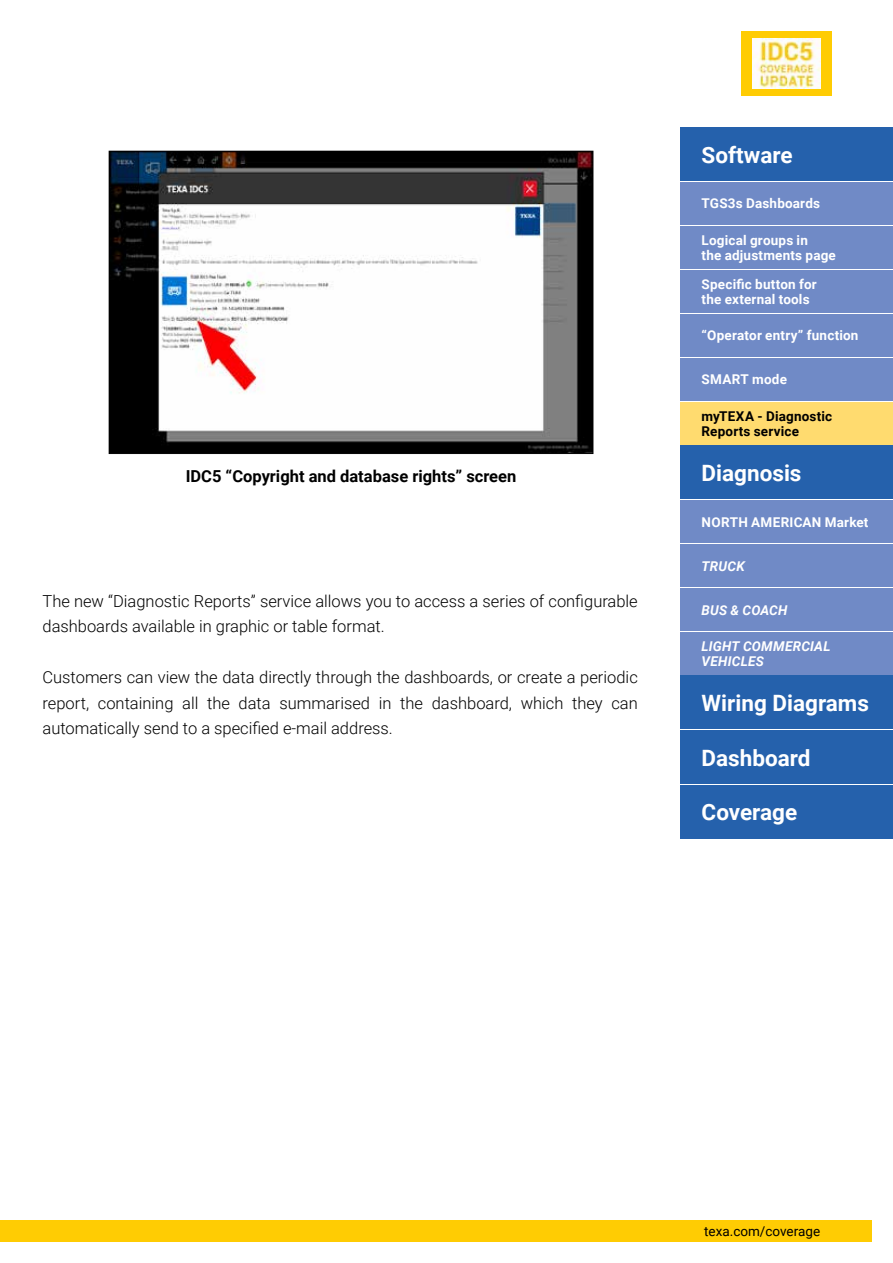
<style>
.page{position:relative;width:893px;height:1263px;background:#fff}
.page>*{position:absolute;margin:0;border:0;box-sizing:border-box;transform-origin:0 0}
.t1{font:700 22.5px "Roboto";color:#fff}
.t2{font:300 16.5px/25.5px "Roboto";color:#000}
.t3{font:700 16.5px "Roboto";color:#000}
.t4{font:700 13.5px/15px "Roboto";letter-spacing:.015em;color:#fff}
.t5{font:italic 700 13.5px/15px "Roboto";letter-spacing:.015em;color:#fff}
.t6{font:700 13.5px/15px "Roboto";letter-spacing:.015em;color:#000}
.t7{font:13.5px "Roboto";color:#000}
</style>
<div class="page">
<div style="left:0;top:1220px;width:872px;height:22px;background:#ffcc03"></div>
<div style="left:741px;top:31px;width:91px;height:65px;background:#ffcc03"></div>
<img style="left:753px;top:39px;width:68px;height:49px">
<div style="left:680px;top:128px;width:213px;height:53px;background:#2561ac"></div>
<div style="left:680px;top:182px;width:213px;height:43px;background:#708ac6"></div>
<div style="left:680px;top:226px;width:213px;height:43px;background:#708ac6"></div>
<div style="left:680px;top:314px;width:213px;height:43px;background:#708ac6"></div>
<div style="left:680px;top:270px;width:213px;height:43px;background:#708ac6"></div>
<div style="left:680px;top:358px;width:213px;height:42px;background:#708ac6"></div>
<div style="left:680px;top:402px;width:213px;height:42px;background:#ffdb6f"></div>
<div style="left:680px;top:676px;width:213px;height:53px;background:#2561ac"></div>
<div style="left:680px;top:730px;width:213px;height:54px;background:#2561ac"></div>
<div style="left:680px;top:785px;width:213px;height:53px;background:#2561ac"></div>
<div style="left:680px;top:632px;width:213px;height:43px;background:#708ac6"></div>
<div style="left:680px;top:544px;width:213px;height:43px;background:#708ac6"></div>
<div style="left:680px;top:500px;width:213px;height:43px;background:#708ac6"></div>
<div style="left:680px;top:588px;width:213px;height:43px;background:#708ac6"></div>
<div style="left:680px;top:446px;width:213px;height:53px;background:#2561ac"></div>
<img style="left:111px;top:153px;width:480px;height:299px">
<div style="left:109px;top:151px;width:484px;height:303px;border:1px solid #000"></div>
<h1 class="t1" style="left:702px;top:139px;width:92px">Software</h1>
<p class="t4" style="left:702px;top:196px;width:120px">TGS3s Dashboards</p>
<p class="t4" style="left:702px;top:232px;width:136px">Logical groups in<br>the adjustments page</p>
<p class="t4" style="left:702px;top:276px;width:117px">Specific button for the external tools</p>
<p class="t4" style="left:702px;top:328px;width:158px">“Operator entry” function</p>
<p class="t4" style="left:702px;top:371px;width:87px">SMART mode</p>
<p class="t6" style="left:702px;top:408px;width:132px">myTEXA - Diagnostic<br>Reports service</p>
<p class="t3" style="left:186px;top:465px;width:332px">IDC5 “Copyright and database rights” screen</p>
<h1 class="t1" style="left:702px;top:457px;width:101px">Diagnosis</h1>
<p class="t4" style="left:702px;top:514px;width:168px">NORTH AMERICAN Market</p>
<p class="t2" style="left:43px;top:588px;width:597px">The new “Diagnostic Reports” service allows you to access a series of configurable dashboards available in graphic or table format.</p>
<p class="t2" style="left:43px;top:664px;width:597px;text-align:justify">Customers can view the data directly through the dashboards, or create a periodic report, containing all the data summarised in the dashboard, which they can automatically send to a specified e-mail address.</p>
<p class="t5" style="left:702px;top:558px;width:45px">TRUCK</p>
<p class="t5" style="left:702px;top:602px;width:87px">BUS &amp; COACH</p>
<p class="t5" style="left:702px;top:638px;width:130px">LIGHT COMMERCIAL<br>VEHICLES</p>
<h1 class="t1" style="left:702px;top:687px;width:169px">Wiring Diagrams</h1>
<h1 class="t1" style="left:702px;top:742px;width:110px">Dashboard</h1>
<h1 class="t1" style="left:702px;top:796px;width:97px">Coverage</h1>
<p class="t7" style="left:704px;top:1222px;width:117px">texa.com/coverage</p>
</div>
